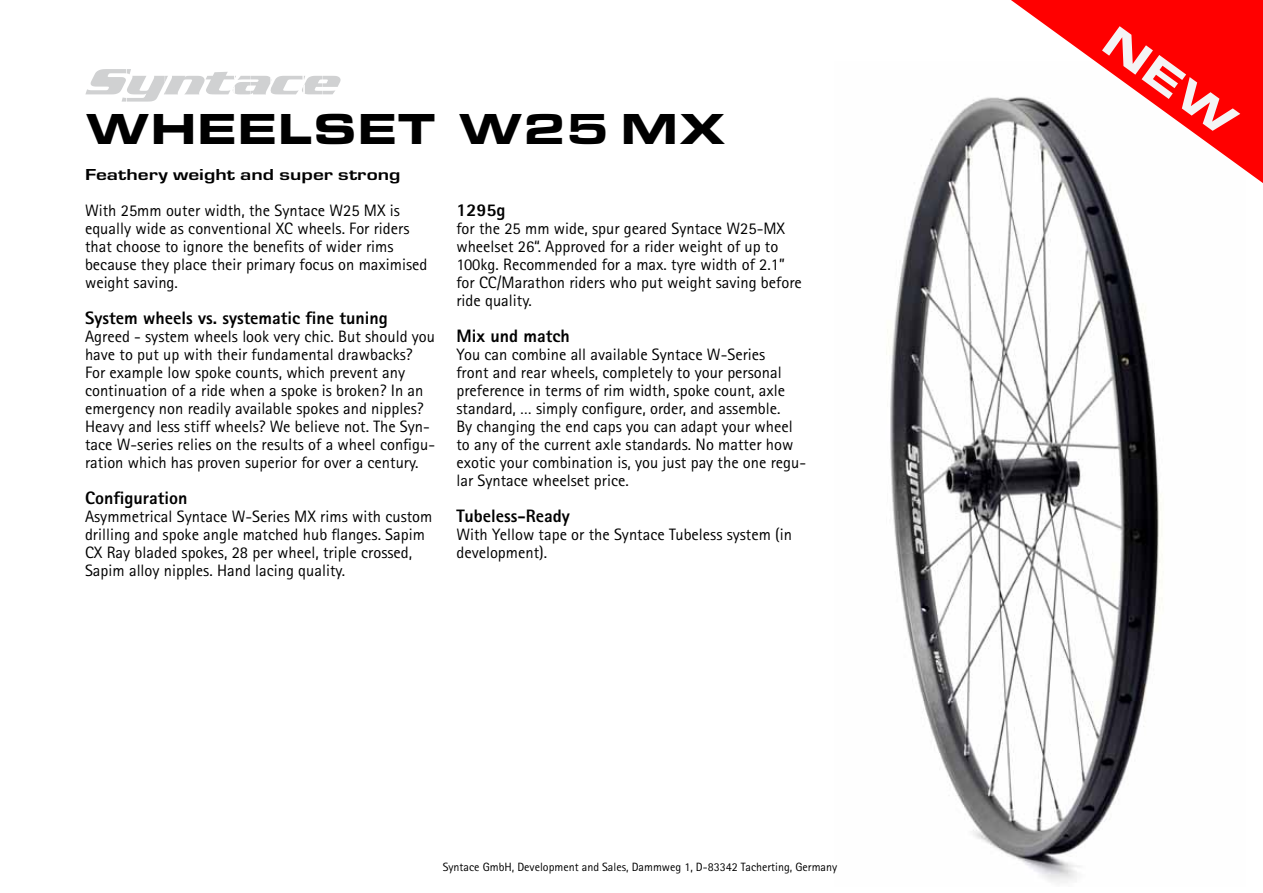
<style>
.page{position:relative;width:1263px;height:893px;background:#fff}
.page>*{position:absolute;margin:0;border:0;box-sizing:border-box;transform-origin:0 0}
.t1{font:45px "Eurostile T Blac Exte";color:#000}
.t2{font:800 18px "Rotis Sans Serif";color:#000}
.t3{font:16.5px/18px "Rotis Sans Serif";color:#000}
.t4{font:700 16.5px "Eurostile T";color:#000;scale:1.3 1}
.t5{font:12px "Rotis Sans Serif";color:#000}
</style>
<div class="page">
<img style="left:886px;top:97px;width:276px;height:786px">
<svg style="left:85px;top:69px;width:256px;height:33px"></svg>
<svg style="left:1011px;top:0;width:252px;height:183px"></svg>
<svg style="left:1102px;top:26px;width:138px;height:112px"></svg>
<h1 class="t1" style="left:85px;top:103px;width:642px">WHEELSET W25 MX</h1>
<p class="t4" style="left:85px;top:166px;width:244px">Feathery weight and super strong</p>
<p class="t3" style="left:85px;top:201px;width:344px">With 25mm outer width, the Syntace W25 MX is equally wide as conventional XC wheels. For riders that choose to ignore the benefits of wider rims because they place their primary focus on maximised weight saving.</p>
<p class="t2" style="left:85px;top:306px;width:304px">System wheels vs. systematic fine tuning</p>
<p class="t3" style="left:85px;top:327px;width:352px">Agreed - system wheels look very chic. But should you have to put up with their fundamental drawbacks?<br>For example low spoke counts, which prevent any continuation of a ride when a spoke is broken? In an emergency non readily available spokes and nipples?<br>Heavy and less stiff wheels? We believe not. The Syn&shy;tace W-series relies on the results of a wheel configu&shy;ration which has proven superior for over a century.</p>
<p class="t2" style="left:85px;top:486px;width:104px">Configuration</p>
<p class="t3" style="left:85px;top:507px;width:349px">Asymmetrical Syntace W-Series MX rims with custom drilling and spoke angle matched hub flanges. Sapim CX Ray bladed spokes, 28 per wheel, triple crossed, Sapim alloy nipples. Hand lacing quality.</p>
<p class="t2" style="left:456px;top:198px;width:51px">1295g</p>
<p class="t3" style="left:456px;top:219px;width:347px">for the 25 mm wide, spur geared Syntace W25-MX wheelset 26“. Approved for a rider weight of up to 100kg. Recommended for a max. tyre width of 2.1” for CC/Marathon riders who put weight saving before ride quality.</p>
<p class="t2" style="left:456px;top:324px;width:115px">Mix und match</p>
<p class="t3" style="left:456px;top:345px;width:351px">You can combine all available Syntace W-Series<br>front and rear wheels, completely to your personal preference in terms of rim width, spoke count, axle standard, … simply configure, order, and assemble.<br>By changing the end caps you can adapt your wheel to any of the current axle standards. No matter how exotic your combination is, you just pay the one regu&shy;lar Syntace wheelset price.</p>
<p class="t2" style="left:456px;top:504px;width:115px">Tubeless-Ready</p>
<p class="t3" style="left:456px;top:525px;width:337px">With Yellow tape or the Syntace Tubeless system (in development).</p>
<p class="t5" style="left:443px;top:860px;width:396px">Syntace GmbH, Development and Sales, Dammweg 1, D-83342 Tacherting, Germany</p>
</div>
